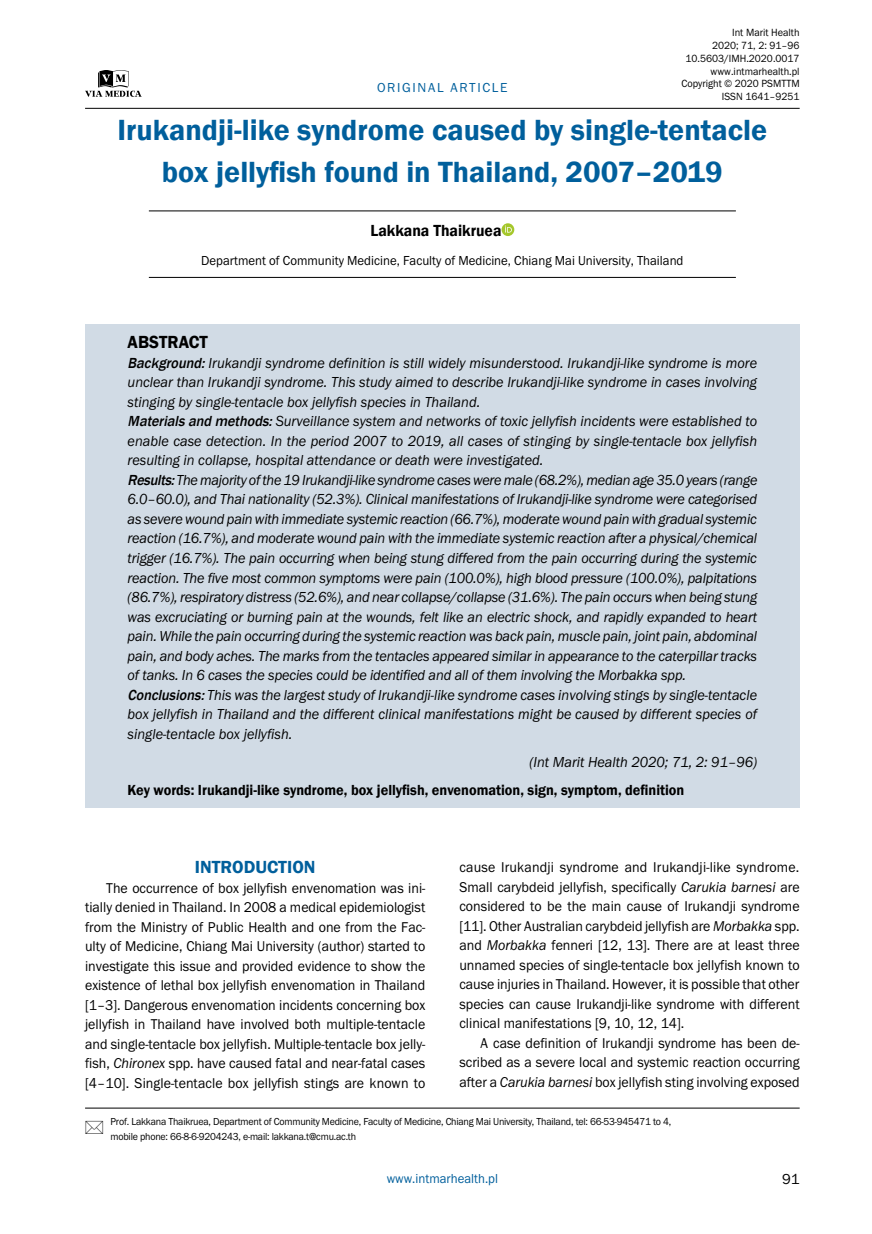
<style>
.page{position:relative;width:872px;height:1234px;background:#fff}
.page>*{position:absolute;margin:0;border:0;box-sizing:border-box;transform-origin:0 0}
.t1{font:600 30px/42px "Franklin Gothic";color:#005f9c;text-align:center}
.t2{font:600 18px "Franklin Gothic";color:#005f9c}
.t3{font:600 18px "Franklin Gothic";color:#000;scale:.95 1}
.t4{font:600 16.5px "Franklin Gothic";color:#000;scale:.95 1}
.t5{font:italic 15px/19.5px "Franklin Got Itc TEE";letter-spacing:-.01em;color:#000;scale:.95 1}
.t6{font:600 15px "Franklin Gothic";color:#000;scale:.95 1}
.t7{font:15px "Franklin Got Itc TEE";color:#000}
.t8{font:14.7px/19.5px "Franklin Got Itc TEE";color:#000;text-align:justify;scale:.95 1}
.t9{font:13.5px "Franklin Got Itc TEE";color:#000;scale:.95 1}
.t10{font:13.5px "Franklin Got Itc TEE";color:#005f9c;scale:.95 1}
.t11{font:13.5px "Franklin Got Itc TEE";letter-spacing:.12em;color:#005f9c}
.t12{font:10.8px/12.8px "Franklin Got Itc TEE";color:#000;text-align:right;scale:.95 1}
.t13{font:10.5px/15px "Franklin Got Itc TEE";letter-spacing:-.02em;color:#000;scale:.95 1}
.s1{font-family:"Franklin Gothic";font-weight:500}
.s2{font-style:normal}
.s3{font-style:italic}
</style>
<div class="page">
<hr style="left:85px;top:1107px;width:714px;height:1px;background:#000">
<div style="left:85px;top:324px;width:714px;height:483px;background:#d1dbe5"></div>
<hr style="left:149px;top:210px;width:587px;height:1px;background:#000">
<hr style="left:149px;top:277px;width:587px;height:1px;background:#000">
<svg style="left:501px;top:223px;width:13px;height:13px"></svg>
<svg style="left:505px;top:225px;width:7px;height:8px"></svg>
<hr style="left:85px;top:108px;width:714px;height:1px;background:#000">
<svg style="left:85px;top:70px;width:57px;height:27px"></svg>
<p class="t11" style="left:377px;top:80px;width:132px">ORIGINAL ARTICLE</p>
<p class="t12" style="left:681px;top:27px;width:126px">Int Marit Health<br>2020; 71, 2: 91–96<br>10.5603/IMH.2020.0017 www.intmarhealth.pl<br>Copyright © 2020 PSMTTM<br>ISSN 1641–9251</p>
<h1 class="t1" style="left:117px;top:109px;width:651px">Irukandji-like syndrome caused by single-tentacle box jellyfish found in Thailand, 2007–2019</h1>
<p class="t4" style="left:370px;top:220px;width:139px">Lakkana Thaikruea</p>
<p class="t9" style="left:201px;top:253px;width:509px">Department of Community Medicine, Faculty of Medicine, Chiang Mai University, Thailand</p>
<p class="t3" style="left:128px;top:331px;width:86px">ABSTRACT</p>
<p class="t5" style="left:128px;top:353px;width:664px"><span class="s1">Background:</span>Irukandji syndrome definition is still widely misunderstood. Irukandji-like syndrome is more unclear than Irukandji syndrome. This study aimed to describe Irukandji-like syndrome in cases involving stinging by single-tentacle box jellyfish species in Thailand.<br><span class="s1">Materialsand methods:</span>Surveillance system and networks of toxic jellyfish incidents were established to enable case detection. In the period 2007 to 2019, all cases of stinging by single<span class="s2">-</span>tentacle box jellyfish resulting in collapse, hospital attendance or death were investigated.<br><span class="s1">Results:</span>The majority of the 19 Irukandji-like syndrome cases were male (68.2%), median age 35.0 years (range 6.0–60.0), and Thai nationality (52.3%). Clinical manifestations of Irukandji<span class="s2">-</span>like syndrome were categorised as severe wound pain with immediate systemic reaction (66.7%), moderate wound pain with gradual systemic reaction (16.7%), and moderate wound pain with the immediate systemic reaction after a physical/chemical trigger (16.7%). The pain occurring when being stung differed from the pain occurring during the systemic reaction. The five most common symptoms were pain (100.0%), high blood pressure (100.0%), palpitations (86.7%), respiratory distress (52.6%), and near collapse/collapse (31.6%). The pain occurs when being stung was excruciating or burning pain at the wounds, felt like an electric shock, and rapidly expanded to heart pain. While the pain occurring during the systemic reaction was back pain, muscle pain, joint pain, abdominal pain, and body aches. The marks from the tentacles appeared similar in appearance to the caterpillar tracks of tanks. In 6 cases the species could be identified and all of them involving the Morbakka spp.<br><span class="s1">Conclusions:</span>This was the largest study of Irukandji-like syndrome cases involving stings by single<span class="s2">-</span>tentacle box jellyfish in Thailand and the different clinical manifestations might be caused by different species of single<span class="s2">-</span>tentacle box jellyfish.</p>
<p class="t5" style="left:529px;top:752px;width:241px">(Int Marit Health 2020; 71, 2: 91–96)</p>
<p class="t6" style="left:128px;top:780px;width:587px">Key words: Irukandji-like syndrome, box jellyfish, envenomation, sign, symptom, definition</p>
<p class="t2" style="left:195px;top:856px;width:122px">INTRODUCTION</p>
<p class="t8" style="left:85px;top:878px;width:360px;text-indent:21px">The occurrence of box jellyfish envenomation was ini&shy;tially denied in Thailand. In 2008 a medical epidemiologist from the Ministry of Public Health and one from the Fac&shy;ulty of Medicine, Chiang Mai University (author) started to investigate this issue and provided evidence to show the existence of lethal box jellyfish envenomation in Thailand [1–3]. Dangerous envenomation incidents concerning box jellyfish in Thailand have involved both multiple-tentacle and single-tentacle box jellyfish. Multiple-tentacle box jelly&shy;fish, <span class="s3">Chironex</span> spp. have caused fatal and near-fatal cases [4–10]. Single-tentacle box jellyfish stings are known to</p>
<p class="t8" style="left:459px;top:857px;width:360px">cause Irukandji syndrome and Irukandji-like syndrome.<br>Small carybdeid jellyfish, specifically <span class="s3">Carukia barnesi</span> are considered to be the main cause of Irukandji syndrome [11]. Other Australian carybdeid jellyfish are <span class="s3">Morbakka</span> spp. and <span class="s3">Morbakka</span> fenneri [12, 13]. There are at least three unnamed species of single-tentacle box jellyfish known to cause injuries in Thailand. However, it is possible that other species can cause Irukandji-like syndrome with different clinical manifestations [9, 10, 12, 14].</p>
<p class="t8" style="left:459px;top:1033px;width:360px;text-indent:21px">A case definition of Irukandji syndrome has been de&shy;scribed as a severe local and systemic reaction occurring after a <span class="s3">Carukia barnesi</span> box jellyfish sting involving exposed</p>
<p class="t13" style="left:111px;top:1113px;width:592px">Prof. Lakkana Thaikruea, Department of Community Medicine, Faculty of Medicine, Chiang Mai University, Thailand, tel: 66-53-945471 to 4, mobile phone: 66-8-6-9204243, e-mail: lakkana.t@cmu.ac.th</p>
<p class="t10" style="left:387px;top:1170px;width:119px">www.intmarhealth.pl</p>
<p class="t7" style="left:782px;top:1170px;width:19px">91</p>
</div>
